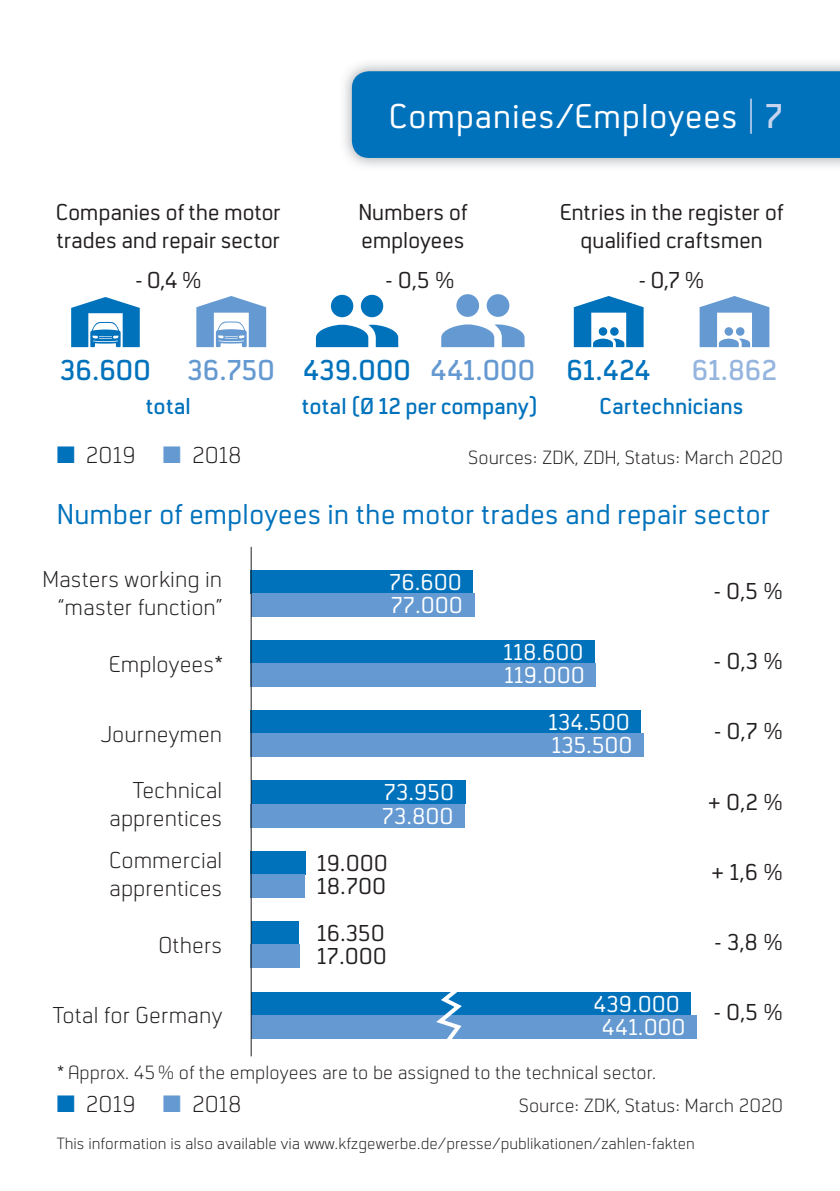
<style>
.page{position:relative;width:840px;height:1191px;background:#fff}
.page>*{position:absolute;margin:0;border:0;box-sizing:border-box;transform-origin:0 0}
.t1{font:36px "Neustadt";letter-spacing:.015em;color:#fff}
.t2{font:30px "Neustadt";color:#0072bc}
.t3{font:600 30px "Neustadt";color:#0072bc}
.t4{font:600 30px "Neustadt";color:#95b5de}
.t5{font:24px/28.8px "Neustadt";letter-spacing:-.01em;color:#231f20}
.t6{font:300 24px/28px "Neustadt";color:#231f20;text-align:right}
.t7{font:24px/23.6px "Neustadt";color:#fff;text-align:center}
.t8{font:600 24px "Neustadt";color:#0072bc}
.t9{font:300 20px/32.8px "Neustadt";color:#231f20}
.t10{font:300 16.8px "Neustadt";color:#231f20}
.s1{font-weight:300;color:#c6d5ed}
.s2{font-weight:600;color:#c6d5ed}
.s3{color:#6599d1}
.s4{color:#0072bc}
</style>
<div class="page">
<div style="left:360px;top:295px;width:23px;height:22px;background:#0072bc;border-radius:50%"></div>
<div style="left:331px;top:295px;width:22px;height:22px;background:#0072bc;border-radius:50%"></div>
<svg style="left:316px;top:325px;width:82px;height:22px"></svg>
<div style="left:486px;top:294px;width:23px;height:23px;background:#6599d1;border-radius:50%"></div>
<div style="left:456px;top:294px;width:23px;height:23px;background:#6599d1;border-radius:50%"></div>
<svg style="left:441px;top:324px;width:83px;height:23px"></svg>
<svg style="left:573px;top:296px;width:70px;height:51px"></svg>
<svg style="left:699px;top:296px;width:70px;height:51px"></svg>
<svg style="left:71px;top:297px;width:69px;height:50px"></svg>
<svg style="left:196px;top:296px;width:70px;height:51px"></svg>
<div style="left:251px;top:570px;width:222px;height:23px;background:#0072bc"></div>
<div style="left:251px;top:640px;width:343px;height:23px;background:#0072bc"></div>
<div style="left:251px;top:710px;width:389px;height:24px;background:#0072bc"></div>
<div style="left:251px;top:780px;width:214px;height:24px;background:#0072bc"></div>
<div style="left:251px;top:851px;width:55px;height:23px;background:#0072bc"></div>
<div style="left:251px;top:921px;width:47px;height:23px;background:#0072bc"></div>
<div style="left:251px;top:991px;width:439px;height:24px;background:#0072bc"></div>
<div style="left:251px;top:1015px;width:445px;height:23px;background:#6599d1"></div>
<div style="left:251px;top:593px;width:223px;height:23px;background:#6599d1"></div>
<div style="left:251px;top:663px;width:344px;height:24px;background:#6599d1"></div>
<div style="left:251px;top:733px;width:392px;height:24px;background:#6599d1"></div>
<div style="left:251px;top:804px;width:213px;height:23px;background:#6599d1"></div>
<div style="left:251px;top:874px;width:54px;height:23px;background:#6599d1"></div>
<div style="left:251px;top:944px;width:49px;height:24px;background:#6599d1"></div>
<hr style="left:250px;top:547px;width:2px;height:509px;background:#231f20">
<svg style="left:432px;top:991px;width:37px;height:48px"></svg>
<div style="left:351px;top:71px;width:488px;height:87px;background:#0072bc"></div>
<h1 class="t1" style="left:388px;top:97px;width:396px">Companies/Employees <span class="s1">|</span> <span class="s2">7</span></h1>
<p class="t5" style="left:56px;top:198px;width:226px">Companies of the motor trades and repair sector</p>
<p class="t5" style="left:358px;top:198px;width:110px">Numbers of employees</p>
<p class="t5" style="left:559px;top:198px;width:225px;text-align:center">Entries in the register of qualified craftsmen</p>
<p class="t5" style="left:135px;top:266px;width:68px">- 0,4 %</p>
<p class="t5" style="left:385px;top:266px;width:71px">- 0,5 %</p>
<p class="t5" style="left:638px;top:266px;width:67px">- 0,7 %</p>
<p class="t3" style="left:60px;top:354px;width:592px">36.600 <span class="s3">36.750</span> 439.000 <span class="s3">441.000</span> 61.424</p>
<p class="t4" style="left:691px;top:354px;width:87px">61.862</p>
<p class="t8" style="left:146px;top:393px;width:46px">total</p>
<p class="t8" style="left:302px;top:393px;width:237px">total (Ø 12 per company)</p>
<p class="t8" style="left:599px;top:393px;width:145px">Cartechnicians</p>
<p class="t6" style="left:57px;top:442px;width:186px"><span class="s4">■</span> 2019 <span class="s3">■</span> 2018</p>
<p class="t9" style="left:468px;top:441px;width:316px">Sources: ZDK, ZDH, Status: March 2020</p>
<p class="t2" style="left:57px;top:498px;width:714px">Number of employees in the motor trades and repair sector</p>
<p class="t6" style="left:42px;top:566px;width:181px">Masters working in “master function”</p>
<p class="t6" style="left:109px;top:650px;width:115px">Employees*</p>
<p class="t6" style="left:100px;top:720px;width:123px">Journeymen</p>
<p class="t6" style="left:109px;top:776px;width:114px">Technical apprentices</p>
<p class="t6" style="left:109px;top:847px;width:115px;text-align:left">Commercial apprentices</p>
<p class="t6" style="left:158px;top:931px;width:65px">Others</p>
<p class="t6" style="left:53px;top:1002px;width:171px">Total for Germany</p>
<p class="t7" style="left:389px;top:570px;width:74px">76.600</p>
<p class="t7" style="left:390px;top:594px;width:74px">77.000</p>
<p class="t7" style="left:384px;top:781px;width:71px">73.950</p>
<p class="t7" style="left:381px;top:804px;width:73px">73.800</p>
<p class="t5" style="left:317px;top:849px;width:72px">19.000</p>
<p class="t5" style="left:317px;top:872px;width:71px">18.700</p>
<p class="t5" style="left:317px;top:919px;width:69px">16.350</p>
<p class="t5" style="left:317px;top:942px;width:71px">17.000</p>
<p class="t7" style="left:503px;top:640px;width:82px">118.600</p>
<p class="t7" style="left:503px;top:664px;width:82px">119.000</p>
<p class="t7" style="left:548px;top:711px;width:83px">134.500</p>
<p class="t7" style="left:551px;top:734px;width:83px">135.500</p>
<p class="t7" style="left:593px;top:992px;width:93px">439.000<br>441.000</p>
<p class="t5" style="left:713px;top:577px;width:71px">- 0,5 %</p>
<p class="t5" style="left:713px;top:647px;width:71px">- 0,3 %</p>
<p class="t5" style="left:713px;top:717px;width:71px">- 0,7 %</p>
<p class="t5" style="left:707px;top:787px;width:77px">+ 0,2 %</p>
<p class="t5" style="left:711px;top:858px;width:73px">+ 1,6 %</p>
<p class="t5" style="left:713px;top:928px;width:71px">- 3,8 %</p>
<p class="t5" style="left:713px;top:998px;width:71px">- 0,5 %</p>
<p class="t9" style="left:518px;top:1056px;width:266px;text-indent:-462px">* Approx. 45 % of the employees are to be assigned to the technical sector.<br>Source: ZDK, Status: March 2020</p>
<p class="t6" style="left:57px;top:1090px;width:186px"><span class="s4">■</span> 2019 <span class="s3">■</span> 2018</p>
<p class="t10" style="left:57px;top:1135px;width:639px">This information is also available via www.kfzgewerbe.de/presse/publikationen/zahlen-fakten</p>
</div>
